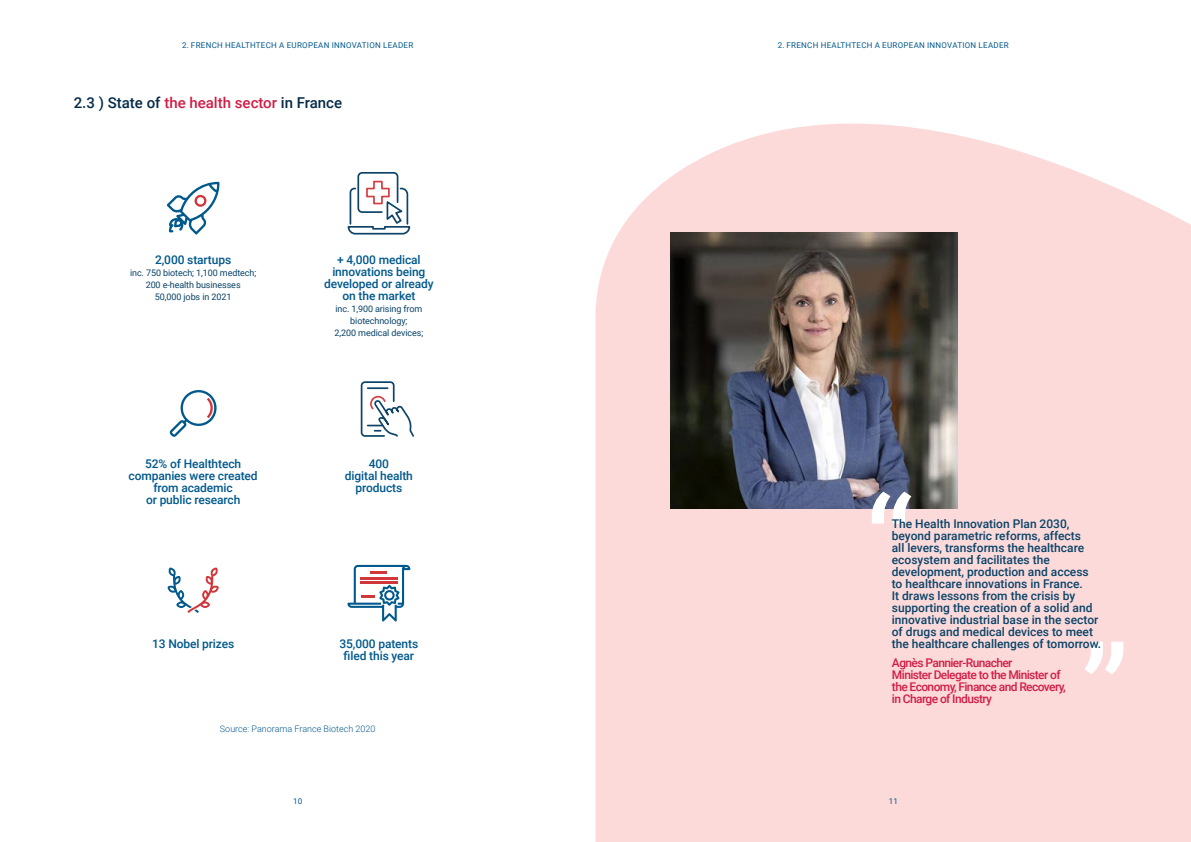
<style>
.page{position:relative;width:1191px;height:842px;background:#fff}
.page>*{position:absolute;margin:0;border:0;box-sizing:border-box;transform-origin:0 0}
.t1{font:136.1px "Roboto";color:#fff}
.t2{font:500 15px "Roboto";color:#062b48}
.t3{font:500 12px/12px "Roboto";color:#094368}
.t4{font:500 12px/12px "Roboto";letter-spacing:-.01em;color:#00588d;text-align:center}
.t5{font:500 12px/12px "Roboto";letter-spacing:-.05em;color:#d11d45}
.t6{font:9px/12px "Roboto";letter-spacing:-.01em;color:#094368;text-align:center}
.t7{font:300 9px "Roboto";color:#00588d}
.t8{font:8px "Roboto";letter-spacing:.035em;color:#00588d}
.s1{color:#d11d45}
</style>
<div class="page">
<div style="left:595px;top:123px;width:596px;height:719px;background:#fcdada"></div>
<svg style="left:168px;top:568px;width:51px;height:45px"></svg>
<svg style="left:347px;top:565px;width:63px;height:56px"></svg>
<svg style="left:360px;top:381px;width:54px;height:56px"></svg>
<svg style="left:167px;top:182px;width:52px;height:53px"></svg>
<svg style="left:347px;top:172px;width:64px;height:63px"></svg>
<svg style="left:169px;top:390px;width:48px;height:47px"></svg>
<img style="left:670px;top:232px;width:287px;height:276px">
<p class="t8" style="left:182px;top:42px;width:233px">2. FRENCH HEALTHTECH A EUROPEAN INNOVATION LEADER</p>
<p class="t8" style="left:777px;top:41px;width:233px">2. FRENCH HEALTHTECH A EUROPEAN INNOVATION LEADER</p>
<p class="t2" style="left:74px;top:96px;width:270px">2.3 ) State of <span class="s1">the health sector</span> in France</p>
<p class="t4" style="left:155px;top:254px;width:78px">2,000 startups</p>
<p class="t6" style="left:130px;top:267px;width:128px">inc. 750 biotech; 1,100 medtech;<br>200 e-health businesses<br>50,000 jobs in 2021</p>
<p class="t4" style="left:129px;top:459px;width:131px">52% of Healthtech companies were created from academic<br>or public research</p>
<p class="t4" style="left:324px;top:254px;width:111px">+ 4,000 medical innovations being developed or already on the market</p>
<p class="t6" style="left:334px;top:303px;width:90px">inc. 1,900 arising from biotechnology;<br>2,200 medical devices;</p>
<p class="t4" style="left:345px;top:458px;width:69px">400<br>digital health products</p>
<p class="t4" style="left:152px;top:638px;width:84px">13 Nobel prizes</p>
<p class="t4" style="left:339px;top:638px;width:80px">35,000 patents filed this year</p>
<p class="t7" style="left:220px;top:724px;width:157px">Source: Panorama France Biotech 2020</p>
<p class="t8" style="left:293px;top:798px;width:11px">10</p>
<h1 class="t1" style="left:865px;top:486px;width:50px">“</h1>
<p class="t3" style="left:891px;top:518px;width:211px">The Health Innovation Plan 2030, beyond parametric reforms, affects<br>all levers, transforms the healthcare ecosystem and facilitates the development, production and access to healthcare innovations in France.<br>It draws lessons from the crisis by supporting the creation of a solid and innovative industrial base in the sector of drugs and medical devices to meet the healthcare challenges of tomorrow.</p>
<p class="t5" style="left:892px;top:658px;width:175px">Agnès Pannier-Runacher<br>Minister Delegate to the Minister of the Economy, Finance and Recovery, in Charge of Industry</p>
<h1 class="t1" style="left:1080px;top:634px;width:50px">”</h1>
<p class="t8" style="left:888px;top:798px;width:11px">11</p>
</div>
